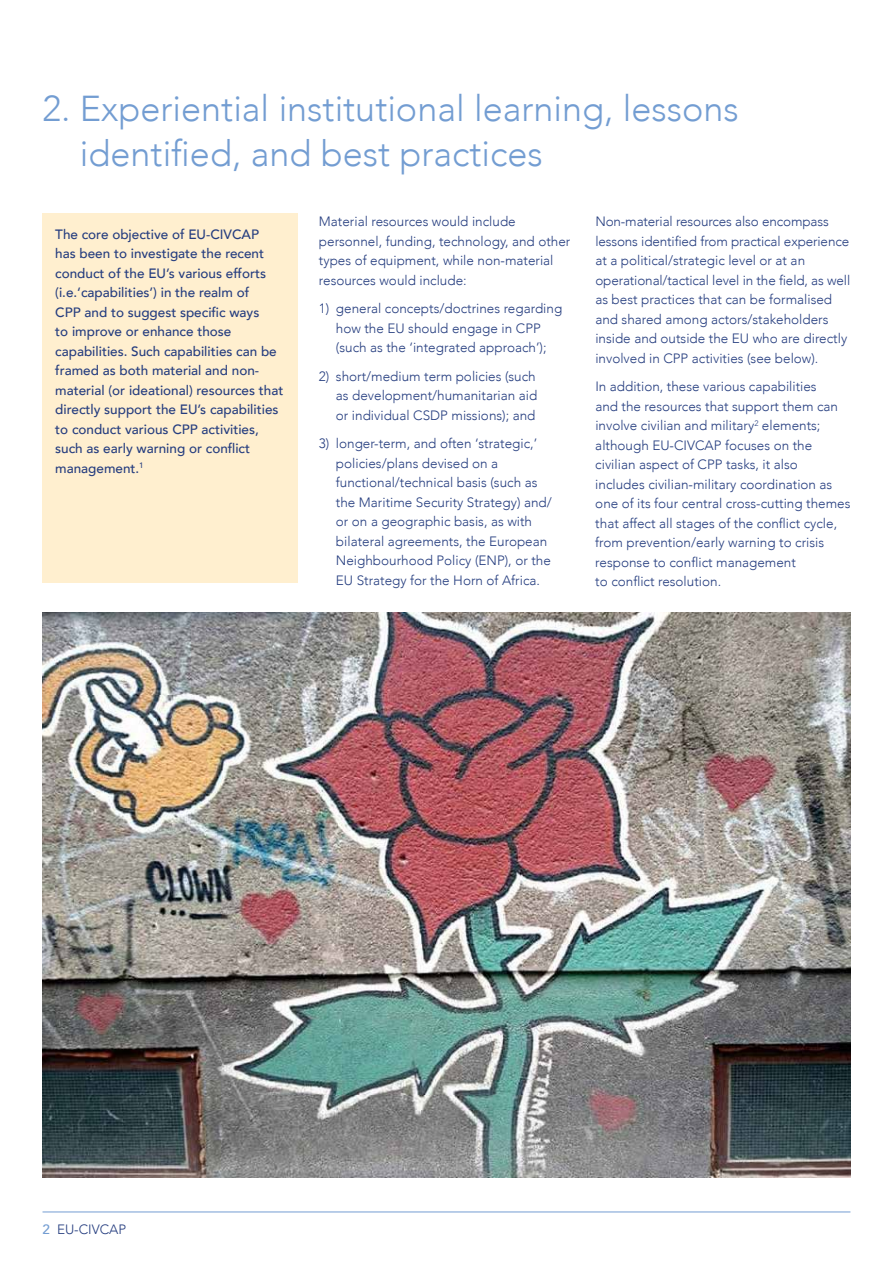
<style>
.page{position:relative;width:893px;height:1263px;background:#fff}
.page>*{position:absolute;margin:0;border:0;box-sizing:border-box;transform-origin:0 0}
.t1{font:300 36px/45px "Avenir";color:#739dd2}
.t2{font:300 13.5px/19.5px "Avenir";color:#253d7f}
.t3{font:500 13.5px/19.5px "Avenir";color:#253d7f}
.s1{font-weight:500;color:#739dd2}
</style>
<div class="page">
<hr style="left:43px;top:1211px;width:807px;height:1px;background:#739dd2">
<img style="left:43px;top:612px;width:807px;height:566px">
<div style="left:43px;top:213px;width:255px;height:370px;background:#ffefcf"></div>
<h1 class="t1" style="left:80px;top:86px;width:660px;text-indent:-37px">2. Experiential institutional learning, lessons identified, and best practices</h1>
<p class="t3" style="left:55px;top:224px;width:230px">The core objective of EU-CIVCAP<br>has been to investigate the recent conduct of the EU’s various efforts (i.e.‘capabilities’) in the realm of<br>CPP and to suggest specific ways<br>to improve or enhance those capabilities. Such capabilities can be framed as both material and non&shy;material (or ideational) resources that directly support the EU’s capabilities to conduct various CPP activities, such as early warning or conflict management.<sup>1</sup></p>
<p class="t2" style="left:319px;top:212px;width:253px">Material resources would include personnel, funding, technology, and other types of equipment, while non-material resources would include:</p>
<p class="t2" style="left:319px;top:299px;width:245px;text-align:center">1) general concepts/doctrines regarding how the EU should engage in CPP<br>(such as the ‘integrated approach’);</p>
<p class="t2" style="left:336px;top:366px;width:203px;text-align:justify;text-indent:-17px">2) short/medium term policies (such as development/humanitarian aid or individual CSDP missions); and</p>
<p class="t2" style="left:336px;top:434px;width:217px;text-indent:-17px">3) longer-term, and often ‘strategic,’ policies/plans devised on a functional/technical basis (such as the Maritime Security Strategy) and/ or on a geographic basis, as with bilateral agreements, the European Neighbourhood Policy (ENP), or the EU Strategy for the Horn of Africa.</p>
<p class="t2" style="left:595px;top:212px;width:256px">Non-material resources also encompass lessons identified from practical experience at a political/strategic level or at an operational/tactical level in the field, as well as best practices that can be formalised and shared among actors/stakeholders inside and outside the EU who are directly involved in CPP activities (see below).</p>
<p class="t2" style="left:595px;top:377px;width:257px">In addition, these various capabilities<br>and the resources that support them can involve civilian and military<sup>2</sup> elements; although EU-CIVCAP focuses on the civilian aspect of CPP tasks, it also includes civilian-military coordination as one of its four central cross-cutting themes that affect all stages of the conflict cycle, from prevention/early warning to crisis response to conflict management<br>to conflict resolution.</p>
<p class="t2" style="left:43px;top:1219px;width:85px"><span class="s1">2</span> EU-CIVCAP</p>
</div>
